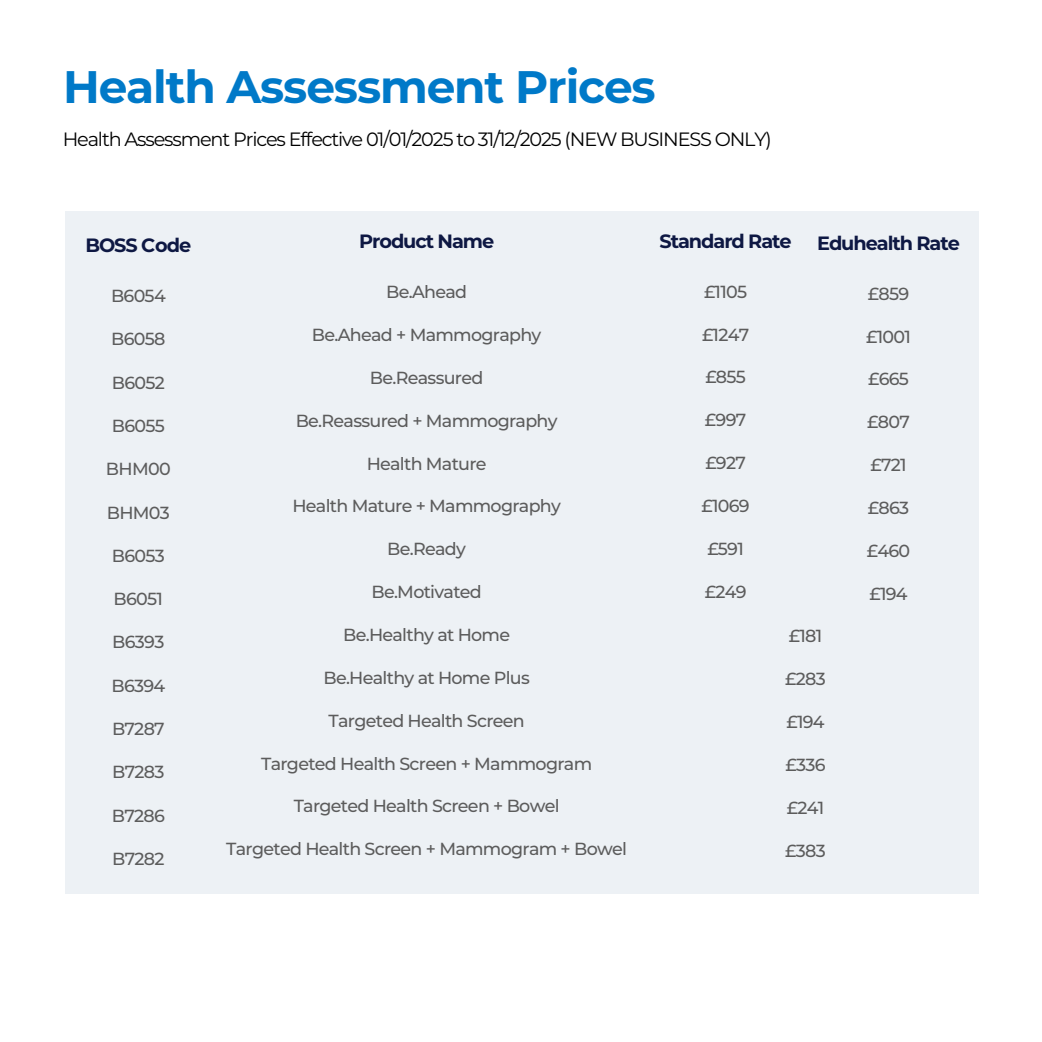
<style>
.page{position:relative;width:1042px;height:1042px;background:#fff}
.page>*{position:absolute;margin:0;border:0;box-sizing:border-box;transform-origin:0 0}
.t1{font:700 45.5px "Montserrat";letter-spacing:-.025em;color:#0079c8}
.t2{font:19.25px "Montserrat";letter-spacing:-.06em;color:#000}
.t3{font:700 19.25px "Montserrat";letter-spacing:-.055em;color:#0e1843}
.t4{font:500 17.5px "Montserrat";letter-spacing:-.04em;color:#5c5c5c}
</style>
<div class="page">
<div style="left:65px;top:212px;width:913px;height:681px;background:#edf1f5"></div>
<h1 class="t1" style="left:63px;top:54px;width:594px">Health Assessment Prices</h1>
<p class="t2" style="left:63px;top:126px;width:710px">Health Assessment Prices Effective 01/01/2025 to 31/12/2025 (NEW BUSINESS ONLY)</p>
<p class="t3" style="left:85px;top:231px;width:107px">BOSS Code</p>
<p class="t4" style="left:111px;top:283px;width:56px">B6054</p>
<p class="t4" style="left:111px;top:327px;width:56px">B6058</p>
<p class="t4" style="left:112px;top:370px;width:55px">B6052</p>
<p class="t4" style="left:112px;top:413px;width:55px">B6055</p>
<p class="t4" style="left:106px;top:456px;width:66px">BHM00</p>
<p class="t4" style="left:107px;top:500px;width:65px">BHM03</p>
<p class="t4" style="left:112px;top:543px;width:54px">B6053</p>
<p class="t4" style="left:114px;top:586px;width:51px">B6051</p>
<p class="t4" style="left:112px;top:630px;width:54px">B6393</p>
<p class="t4" style="left:111px;top:673px;width:55px">B6394</p>
<p class="t4" style="left:112px;top:716px;width:54px">B7287</p>
<p class="t4" style="left:112px;top:759px;width:54px">B7283</p>
<p class="t4" style="left:112px;top:803px;width:55px">B7286</p>
<p class="t4" style="left:112px;top:846px;width:54px">B7282</p>
<p class="t3" style="left:359px;top:227px;width:136px">Product Name</p>
<p class="t4" style="left:386px;top:279px;width:82px">Be.Ahead</p>
<p class="t4" style="left:312px;top:322px;width:231px">Be.Ahead + Mammography</p>
<p class="t4" style="left:370px;top:365px;width:115px">Be.Reassured</p>
<p class="t4" style="left:295px;top:408px;width:263px">Be.Reassured + Mammography</p>
<p class="t4" style="left:366px;top:451px;width:121px">Health Mature</p>
<p class="t4" style="left:292px;top:494px;width:270px">Health Mature + Mammography</p>
<p class="t4" style="left:387px;top:536px;width:80px">Be.Ready</p>
<p class="t4" style="left:371px;top:579px;width:112px">Be.Motivated</p>
<p class="t4" style="left:343px;top:622px;width:168px">Be.Healthy at Home</p>
<p class="t4" style="left:323px;top:665px;width:208px">Be.Healthy at Home Plus</p>
<p class="t4" style="left:328px;top:708px;width:198px">Targeted Health Screen</p>
<p class="t4" style="left:261px;top:751px;width:332px">Targeted Health Screen + Mammogram</p>
<p class="t4" style="left:293px;top:793px;width:267px">Targeted Health Screen + Bowel</p>
<p class="t4" style="left:226px;top:836px;width:402px">Targeted Health Screen + Mammogram + Bowel</p>
<p class="t3" style="left:659px;top:227px;width:134px">Standard Rate</p>
<p class="t4" style="left:704px;top:279px;width:45px">£1105</p>
<p class="t4" style="left:702px;top:322px;width:49px">£1247</p>
<p class="t4" style="left:705px;top:365px;width:42px">£855</p>
<p class="t4" style="left:704px;top:408px;width:43px">£997</p>
<p class="t4" style="left:705px;top:450px;width:42px">£927</p>
<p class="t4" style="left:701px;top:493px;width:50px">£1069</p>
<p class="t4" style="left:707px;top:536px;width:38px">£591</p>
<p class="t4" style="left:704px;top:579px;width:43px">£249</p>
<p class="t3" style="left:817px;top:229px;width:144px">Eduhealth Rate</p>
<p class="t4" style="left:867px;top:281px;width:43px">£859</p>
<p class="t4" style="left:865px;top:324px;width:46px">£1001</p>
<p class="t4" style="left:867px;top:367px;width:42px">£665</p>
<p class="t4" style="left:867px;top:410px;width:44px">£807</p>
<p class="t4" style="left:870px;top:452px;width:38px">£721</p>
<p class="t4" style="left:867px;top:495px;width:43px">£863</p>
<p class="t4" style="left:866px;top:538px;width:45px">£460</p>
<p class="t4" style="left:869px;top:581px;width:40px">£194</p>
<p class="t4" style="left:788px;top:623px;width:35px">£181</p>
<p class="t4" style="left:785px;top:666px;width:42px">£283</p>
<p class="t4" style="left:786px;top:709px;width:40px">£194</p>
<p class="t4" style="left:785px;top:752px;width:42px">£336</p>
<p class="t4" style="left:786px;top:795px;width:39px">£241</p>
<p class="t4" style="left:785px;top:838px;width:42px">£383</p>
</div>
